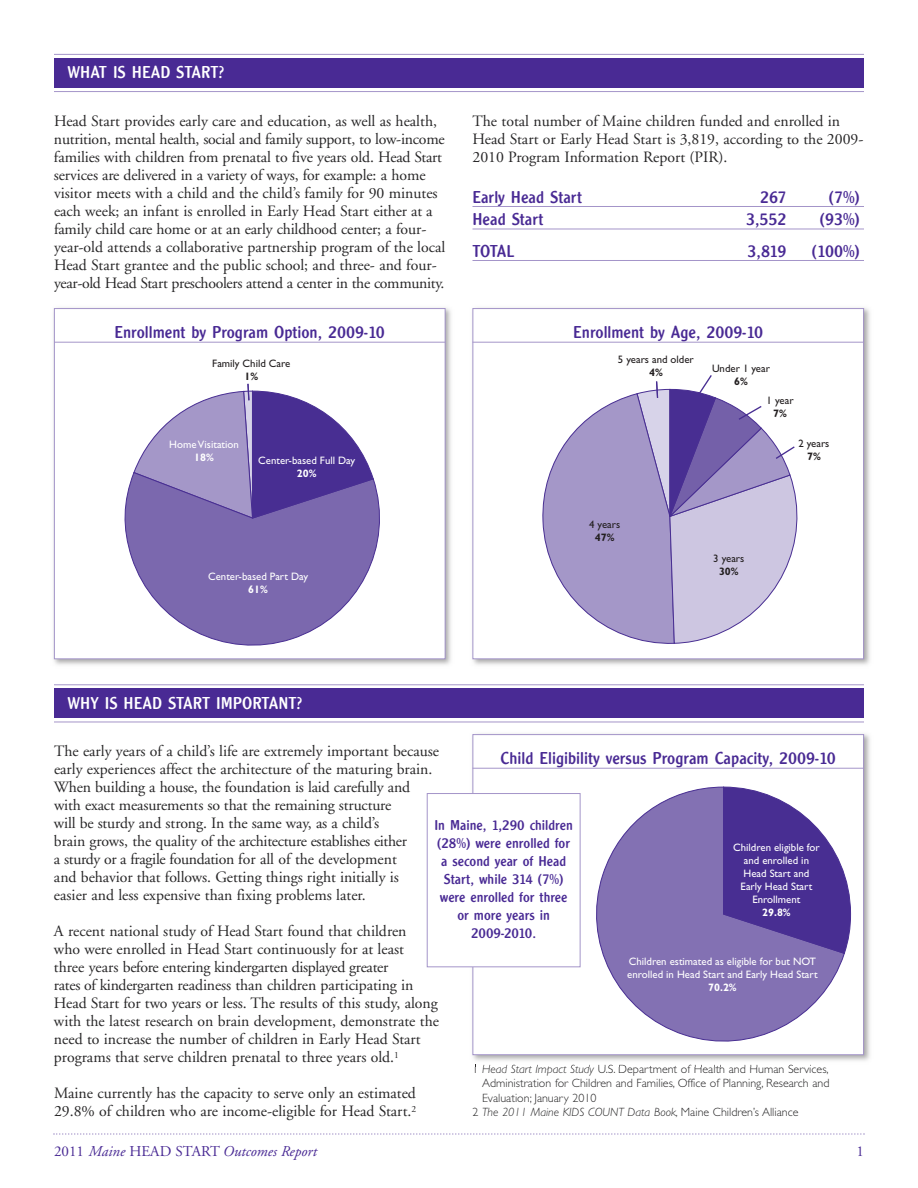
<style>
.page{position:relative;width:918px;height:1188px;background:#fff}
.page>*{position:absolute;margin:0;border:0;box-sizing:border-box;transform-origin:0 0}
.t1{font:18px "Clearface Got T Regu Ro 1";color:#492a94}
.t2{font:18px "Clearface Got T Regu Ro 1";color:#fff}
.t3{font:15.75px/18px "Adobe Garamond";color:#272627}
.t4{font:15px/18px "Clearface Got T Regu Ro 1";color:#492a94;text-align:center}
.t5{font:italic 15px "Adobe Garamond";color:#492a94}
.t6{font:15px "Adobe Garamond";color:#492a94}
.t7{font:300 12px "Gill Sans";color:#272627}
.t8{font:italic 300 12px "Gill Sans";color:#272627}
.t9{font:10.8px/12.9px "Gill Sans";color:#fff}
.t10{font:10.8px "Gill Sans";color:#231f20}
.t11{font:700 10.8px "Gill Sans";color:#fff}
.t12{font:700 10.8px "Gill Sans";color:#231f20}
.s1{font-style:italic}
.s2{font-style:normal}
</style>
<div class="page">
<img style="left:53px;top:307px;width:398px;height:358px">
<div style="left:55px;top:309px;width:390px;height:349px;background:#fff"></div>
<svg style="left:125px;top:474px;width:255px;height:171px"></svg>
<svg style="left:133px;top:383px;width:241px;height:136px"></svg>
<div style="left:54px;top:308px;width:392px;height:351px;border:1px solid #a495c9"></div>
<svg style="left:53px;top:1133px;width:812px;height:2px"></svg>
<hr style="left:54px;top:342px;width:392px;height:1px;background:#a495c9">
<div style="left:54px;top:58px;width:810px;height:30px;background:#492a94"></div>
<hr style="left:54px;top:54px;width:810px;height:1px;background:#a495c9">
<hr style="left:54px;top:91px;width:810px;height:1px;background:#a495c9">
<div style="left:54px;top:688px;width:810px;height:30px;background:#492a94"></div>
<hr style="left:54px;top:684px;width:810px;height:1px;background:#a495c9">
<hr style="left:54px;top:722px;width:810px;height:1px;background:#a495c9">
<img style="left:472px;top:307px;width:398px;height:358px">
<div style="left:473px;top:309px;width:390px;height:349px;background:#fff"></div>
<svg style="left:543px;top:375px;width:255px;height:269px"></svg>
<div style="left:472px;top:308px;width:392px;height:351px;border:1px solid #a495c9"></div>
<hr style="left:472px;top:342px;width:392px;height:1px;background:#a495c9">
<img style="left:467px;top:733px;width:403px;height:333px">
<img style="left:483px;top:1065px;width:80px;height:1px">
<img style="left:599px;top:1065px;width:92px;height:1px">
<div style="left:473px;top:735px;width:390px;height:319px;background:#fff"></div>
<svg style="left:596px;top:786px;width:249px;height:255px"></svg>
<svg style="left:723px;top:786px;width:128px;height:168px"></svg>
<hr style="left:472px;top:768px;width:392px;height:1px;background:#a495c9">
<hr style="left:472px;top:206px;width:392px;height:1px;background:#a495c9">
<hr style="left:472px;top:229px;width:392px;height:1px;background:#a495c9">
<hr style="left:472px;top:260px;width:392px;height:1px;background:#a495c9">
<div style="left:428px;top:794px;width:152px;height:172px;background:#fff"></div>
<div style="left:427px;top:793px;width:153px;height:174px;border:1px solid #a495c9"></div>
<p class="t2" style="left:68px;top:62px;width:159px">WHAT IS HEAD START?</p>
<p class="t3" style="left:54px;top:113px;width:393px">Head Start provides early care and education, as well as health, nutrition, mental health, social and family support, to low-income families with children from prenatal to five years old. Head Start services are delivered in a variety of ways, for example: a home visitor meets with a child and the child’s family for 90 minutes each week; an infant is enrolled in Early Head Start either at a family child care home or at an early childhood center; a four&shy;year-old attends a collaborative partnership program of the local Head Start grantee and the public school; and three- and four&shy;year-old Head Start preschoolers attend a center in the community.</p>
<p class="t1" style="left:115px;top:321px;width:272px">Enrollment by Program Option, 2009-10</p>
<p class="t10" style="left:212px;top:359px;width:80px">Family Child Care</p>
<p class="t12" style="left:244px;top:372px;width:15px">1%</p>
<p class="t9" style="left:169px;top:439px;width:71px">HomeVisitation</p>
<p class="t11" style="left:194px;top:453px;width:21px">18%</p>
<p class="t9" style="left:258px;top:455px;width:98px">Center-based Full Day</p>
<p class="t11" style="left:297px;top:469px;width:21px">20%</p>
<p class="t9" style="left:208px;top:570px;width:101px">Center-based Part Day</p>
<p class="t11" style="left:248px;top:585px;width:21px">61%</p>
<p class="t3" style="left:472px;top:113px;width:393px">The total number of Maine children funded and enrolled in<br>Head Start or Early Head Start is 3,819, according to the 2009-<br>2010 Program Information Report (PIR).</p>
<p class="t1" style="left:472px;top:186px;width:111px">Early Head Start</p>
<p class="t1" style="left:760px;top:186px;width:28px">267</p>
<p class="t1" style="left:829px;top:186px;width:32px">(7%)</p>
<p class="t1" style="left:472px;top:208px;width:73px">Head Start</p>
<p class="t1" style="left:746px;top:208px;width:42px">3,552</p>
<p class="t1" style="left:820px;top:208px;width:41px">(93%)</p>
<p class="t1" style="left:472px;top:240px;width:43px">TOTAL</p>
<p class="t1" style="left:748px;top:240px;width:40px">3,819</p>
<p class="t1" style="left:812px;top:240px;width:49px">(100%)</p>
<p class="t1" style="left:573px;top:321px;width:191px">Enrollment by Age, 2009-10</p>
<p class="t10" style="left:618px;top:355px;width:77px">5 years and older</p>
<p class="t12" style="left:649px;top:368px;width:15px">4%</p>
<p class="t10" style="left:712px;top:365px;width:59px">Under 1 year</p>
<p class="t12" style="left:734px;top:378px;width:15px">6%</p>
<p class="t10" style="left:767px;top:397px;width:28px">1 year</p>
<p class="t12" style="left:773px;top:410px;width:15px">7%</p>
<p class="t10" style="left:798px;top:440px;width:33px">2 years</p>
<p class="t12" style="left:807px;top:452px;width:15px">7%</p>
<p class="t10" style="left:589px;top:521px;width:33px">4 years</p>
<p class="t12" style="left:595px;top:533px;width:21px">47%</p>
<p class="t10" style="left:713px;top:555px;width:33px">3 years</p>
<p class="t12" style="left:719px;top:568px;width:21px">30%</p>
<p class="t2" style="left:68px;top:692px;width:236px">WHY IS HEAD START IMPORTANT?</p>
<p class="t3" style="left:54px;top:743px;width:387px">The early years of a child’s life are extremely important because early experiences affect the architecture of the maturing brain.<br>When building a house, the foundation is laid carefully and with exact measurements so that the remaining structure<br>will be sturdy and strong. In the same way, as a child’s<br>brain grows, the quality of the architecture establishes either<br>a sturdy or a fragile foundation for all of the development<br>and behavior that follows. Getting things right initially is<br>easier and less expensive than fixing problems later.</p>
<p class="t3" style="left:54px;top:923px;width:387px">A recent national study of Head Start found that children<br>who were enrolled in Head Start continuously for at least<br>three years before entering kindergarten displayed greater<br>rates of kindergarten readiness than children participating in Head Start for two years or less. The results of this study, along with the latest research on brain development, demonstrate the need to increase the number of children in Early Head Start programs that serve children prenatal to three years old.<sup>1</sup></p>
<p class="t3" style="left:54px;top:1085px;width:364px">Maine currently has the capacity to serve only an estimated<br>29.8% of children who are income-eligible for Head Start.<sup>2</sup></p>
<p class="t1" style="left:501px;top:747px;width:337px">Child Eligibility versus Program Capacity, 2009-10</p>
<p class="t4" style="left:434px;top:816px;width:140px">In Maine, 1,290 children (28%) were enrolled for a second year of Head<br>Start, while 314 (7%) were enrolled for three or more years in<br>2009-2010.</p>
<p class="t9" style="left:733px;top:842px;width:88px;text-align:center">Children eligible for and enrolled in<br>Head Start and<br>Early Head Start<br>Enrollment</p>
<p class="t11" style="left:762px;top:908px;width:30px">29.8%</p>
<p class="t9" style="left:627px;top:956px;width:192px">Children estimated as eligible for but NOT enrolled in Head Start and Early Head Start</p>
<p class="t11" style="left:708px;top:984px;width:30px">70.2%</p>
<p class="t7" style="left:472px;top:1064px;width:358px">1 <span class="s1">Head Start Impact Study</span> U.S. Department of Health and Human Services,</p>
<p class="t7" style="left:482px;top:1079px;width:349px">Administration for Children and Families, Office of Planning, Research and</p>
<p class="t7" style="left:482px;top:1093px;width:116px">Evaluation; January 2010</p>
<p class="t8" style="left:473px;top:1108px;width:328px"><span class="s2">2</span> The 2011 Maine KIDS COUNT Data Book, <span class="s2">Maine Children’s Alliance</span></p>
<p class="t5" style="left:54px;top:1145px;width:264px"><span class="s2">2011</span> Maine <span class="s2">HEAD START</span> Outcomes Report</p>
<p class="t6" style="left:856px;top:1145px;width:9px">1</p>
</div>
